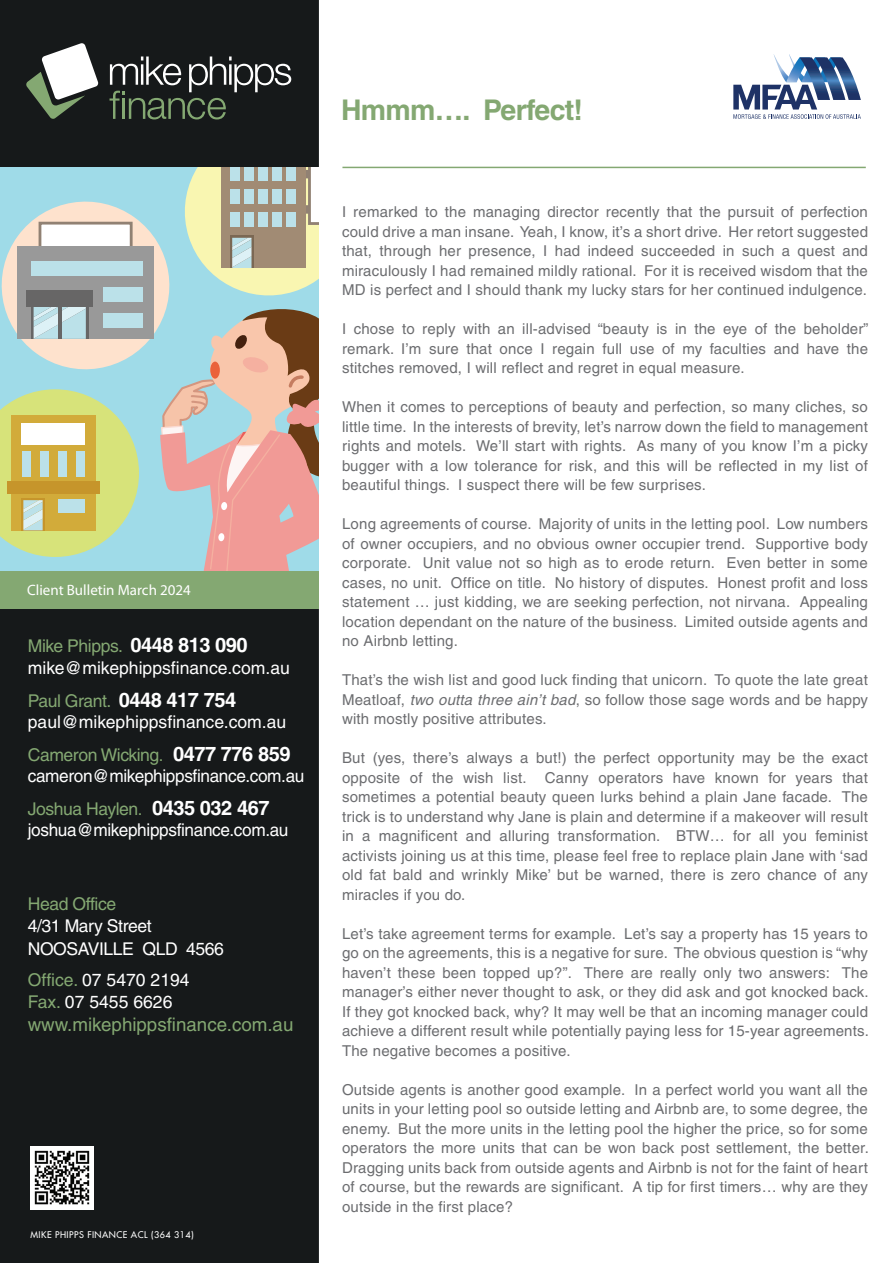
<style>
.page{position:relative;width:893px;height:1263px;background:#fff}
.page>*{position:absolute;margin:0;border:0;box-sizing:border-box;transform-origin:0 0}
.t1{font:700 28.5px "Helvetica";letter-spacing:-.025em;color:#84a872}
.t2{font:18.75px "Helvetica";color:#84a872}
.t3{font:17.55px/21.1px "Helvetica";letter-spacing:-.02em;color:#fff}
.t4{font:17.55px/21.1px "Helvetica";color:#fff}
.t5{font:17.55px "Helvetica";letter-spacing:-.025em;color:#84a872}
.t6{font:15px/19.5px "Helvetica";letter-spacing:.015em;color:#6c6d70;text-align:justify}
.t7{font:15px "Myriad Pro";color:#fff}
.t8{font:9px "Futura";letter-spacing:.05em;color:#fff}
.s1{color:#84a872}
.s2{font-weight:700;font-size:20.1px}
.s3{font-size:16.5px;color:#84a872}
.s4{font-style:italic}
</style>
<div class="page">
<div style="left:0;top:0;width:319px;height:187px;background:#16191a"></div>
<div style="left:0;top:604px;width:319px;height:659px;background:#16191a"></div>
<svg style="left:109px;top:56px;width:182px;height:63px"></svg>
<svg style="left:26px;top:43px;width:73px;height:76px"></svg>
<svg style="left:0;top:167px;width:319px;height:404px;background:#c0c4b1"></svg>
<div style="left:22px;top:451px;width:9px;height:25px;background:#bbe1e9"></div>
<div style="left:40px;top:451px;width:9px;height:25px;background:#bbe1e9"></div>
<div style="left:58px;top:451px;width:8px;height:25px;background:#bbe1e9"></div>
<div style="left:76px;top:451px;width:8px;height:25px;background:#bbe1e9"></div>
<div style="left:58px;top:500px;width:26px;height:13px;background:#bbe1e9"></div>
<div style="left:22px;top:423px;width:63px;height:22px;background:#fff"></div>
<div style="left:0;top:571px;width:319px;height:38px;background:#84a872"></div>
<hr style="left:342px;top:167px;width:524px;height:1px;background:#84a872">
<div style="left:30px;top:1146px;width:64px;height:63px;background:#fff"></div>
<img style="left:34px;top:1150px;width:56px;height:55px">
<svg style="left:733px;top:54px;width:128px;height:65px"></svg>
<p class="t7" style="left:27px;top:581px;width:165px">Client Bulletin March 2024</p>
<p class="t4" style="left:28px;top:636px;width:264px"><span class="s1">Mike Phipps.</span> <span class="s2">0448 813 090 </span>mike@mikephippsfinance.com.au</p>
<p class="t4" style="left:28px;top:690px;width:260px"><span class="s1">Paul Grant.</span> <span class="s2">0448 417 754 </span>paul@mikephippsfinance.com.au</p>
<p class="t3" style="left:28px;top:744px;width:278px"><span class="s1">Cameron Wicking</span><span class="s3">.</span> <span class="s2">0477 776 859 </span>cameron@mikephippsfinance.com.au</p>
<p class="t3" style="left:28px;top:798px;width:262px"><span class="s1">Joshua Haylen</span><span class="s3">.</span> <span class="s2">0435 032 467 </span>joshua@mikephippsfinance.com.au</p>
<p class="t5" style="left:28px;top:893px;width:90px">Head Office</p>
<p class="t3" style="left:28px;top:915px;width:198px;line-height:22.5px">4/31 Mary Street<br>NOOSAVILLE QLD 4566</p>
<p class="t4" style="left:28px;top:968px;width:163px;line-height:22.5px"><span class="s1">Office.</span> 07 5470 2194<br><span class="s1">Fax.</span> 07 5455 6626</p>
<p class="t2" style="left:28px;top:1013px;width:267px">www.mikephippsfinance.com.au</p>
<p class="t8" style="left:31px;top:1229px;width:165px">MIKE PHIPPS FINANCE ACL (364 314)</p>
<h1 class="t1" style="left:341px;top:92px;width:243px">Hmmm…. Perfect!</h1>
<p class="t6" style="left:342px;top:202px;width:527px">I remarked to the managing director recently that the pursuit of perfection could drive a man insane. Yeah, I know, it’s a short drive. Her retort suggested that, through her presence, I had indeed succeeded in such a quest and miraculously I had remained mildly rational. For it is received wisdom that the MD is perfect and I should thank my lucky stars for her continued indulgence.</p>
<p class="t6" style="left:342px;top:319px;width:528px">I chose to reply with an ill-advised “beauty is in the eye of the beholder” remark. I’m sure that once I regain full use of my faculties and have the stitches removed, I will reflect and regret in equal measure.</p>
<p class="t6" style="left:342px;top:397px;width:527px">When it comes to perceptions of beauty and perfection, so many cliches, so little time. In the interests of brevity, let’s narrow down the field to management rights and motels. We’ll start with rights. As many of you know I’m a picky bugger with a low tolerance for risk, and this will be reflected in my list of beautiful things. I suspect there will be few surprises.</p>
<p class="t6" style="left:342px;top:514px;width:527px">Long agreements of course. Majority of units in the letting pool. Low numbers of owner occupiers, and no obvious owner occupier trend. Supportive body corporate. Unit value not so high as to erode return. Even better in some cases, no unit. Office on title. No history of disputes. Honest profit and loss statement … just kidding, we are seeking perfection, not nirvana. Appealing location dependant on the nature of the business. Limited outside agents and no Airbnb letting.</p>
<p class="t6" style="left:342px;top:670px;width:527px">That’s the wish list and good luck finding that unicorn. To quote the late great Meatloaf, <span class="s4">two outta three ain’t bad</span>, so follow those sage words and be happy with mostly positive attributes.</p>
<p class="t6" style="left:342px;top:748px;width:527px">But (yes, there’s always a but!) the perfect opportunity may be the exact opposite of the wish list. Canny operators have known for years that sometimes a potential beauty queen lurks behind a plain Jane facade. The trick is to understand why Jane is plain and determine if a makeover will result in a magnificent and alluring transformation. BTW… for all you feminist activists joining us at this time, please feel free to replace plain Jane with ‘sad old fat bald and wrinkly Mike’ but be warned, there is zero chance of any miracles if you do.</p>
<p class="t6" style="left:342px;top:924px;width:528px">Let’s take agreement terms for example. Let’s say a property has 15 years to go on the agreements, this is a negative for sure. The obvious question is “why haven’t these been topped up?”. There are really only two answers: The manager’s either never thought to ask, or they did ask and got knocked back.<br>If they got knocked back, why? It may well be that an incoming manager could achieve a different result while potentially paying less for 15-year agreements.<br>The negative becomes a positive.</p>
<p class="t6" style="left:342px;top:1080px;width:528px">Outside agents is another good example. In a perfect world you want all the units in your letting pool so outside letting and Airbnb are, to some degree, the enemy. But the more units in the letting pool the higher the price, so for some operators the more units that can be won back post settlement, the better.<br>Dragging units back from outside agents and Airbnb is not for the faint of heart of course, but the rewards are significant. A tip for first timers… why are they outside in the first place?</p>
</div>
